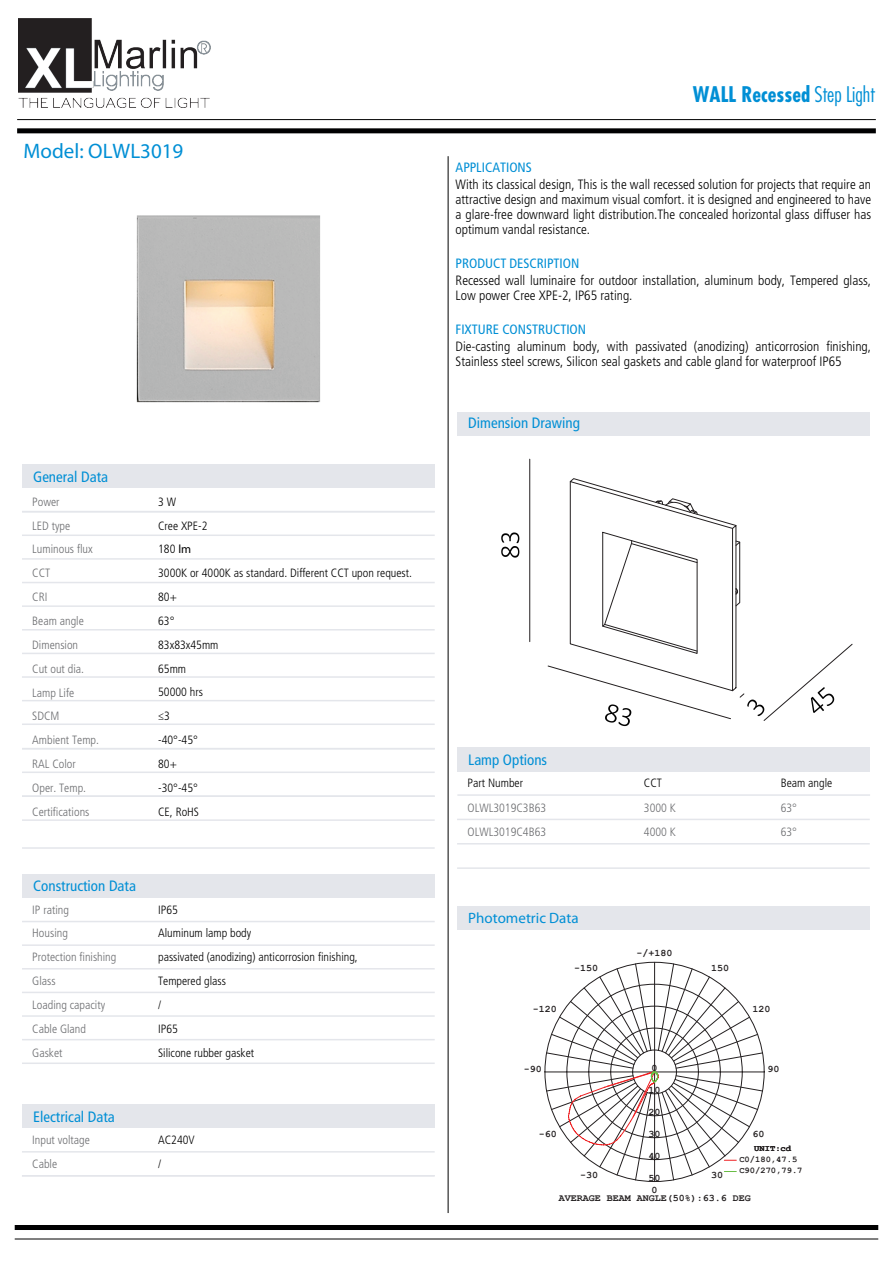
<style>
.page{position:relative;width:893px;height:1263px;background:#fff}
.page>*{position:absolute;margin:0;border:0;box-sizing:border-box;transform-origin:0 0}
.t1{font:700 condensed 21px "Futura Std";color:#008fd5}
.t2{font:21px "Myriad Pro";color:#008fd5}
.t3{font:condensed 15px "Frutiger LT Std";color:#008fd5}
.t4{font:15px "Myriad Pro";color:#008fd5}
.t5{font:300 condensed 13.5px/15px "Frutiger LT Std";color:#000001}
.t6{font:condensed 13.5px "Frutiger LT Std";color:#008fd5}
.t7{font:300 condensed 12px/23.9px "Frutiger LT Std";color:#000001}
.t8{font:300 condensed 12px/23.9px "Frutiger LT Std";color:#6c6d70}
.t9{font:700 10.05px/21.9px "Courier New";color:#231f20}
.t10{font:700 8.7px/11.2px "Courier New";color:#231f20}
.s1{font-family:"Myriad Pro";font-weight:400;font-stretch:normal}
.s2{font-weight:300}
</style>
<div class="page">
<img style="left:136px;top:215px;width:184px;height:188px">
<hr style="left:448px;top:156px;width:1px;height:1057px;background:#000001">
<div style="left:15px;top:1225px;width:863px;height:5px;background:#000001"></div>
<hr style="left:15px;top:1238px;width:863px;height:1px;background:#000001">
<hr style="left:22px;top:582px;width:413px;height:1px;background:#e4e6eb">
<hr style="left:22px;top:558px;width:413px;height:2px;background:#e4e6eb">
<hr style="left:22px;top:605px;width:413px;height:2px;background:#e4e6eb">
<hr style="left:22px;top:629px;width:413px;height:1px;background:#e4e6eb">
<hr style="left:22px;top:534px;width:413px;height:2px;background:#e4e6eb">
<hr style="left:22px;top:653px;width:413px;height:1px;background:#e4e6eb">
<hr style="left:22px;top:676px;width:413px;height:2px;background:#e4e6eb">
<hr style="left:22px;top:700px;width:413px;height:1px;background:#e4e6eb">
<hr style="left:22px;top:723px;width:413px;height:2px;background:#e4e6eb">
<div style="left:22px;top:874px;width:413px;height:24px;background:#e4e6eb"></div>
<hr style="left:22px;top:921px;width:413px;height:1px;background:#e4e6eb">
<hr style="left:22px;top:944px;width:413px;height:2px;background:#e4e6eb">
<hr style="left:22px;top:968px;width:413px;height:1px;background:#e4e6eb">
<hr style="left:22px;top:992px;width:413px;height:1px;background:#e4e6eb">
<hr style="left:22px;top:1062px;width:413px;height:2px;background:#e4e6eb">
<hr style="left:22px;top:1015px;width:413px;height:2px;background:#e4e6eb">
<hr style="left:22px;top:1039px;width:413px;height:1px;background:#e4e6eb">
<hr style="left:22px;top:771px;width:413px;height:2px;background:#e4e6eb">
<hr style="left:22px;top:748px;width:413px;height:1px;background:#e4e6eb">
<hr style="left:22px;top:795px;width:413px;height:2px;background:#e4e6eb">
<hr style="left:22px;top:819px;width:413px;height:2px;background:#e4e6eb">
<hr style="left:22px;top:847px;width:413px;height:2px;background:#e4e6eb">
<hr style="left:457px;top:794px;width:413px;height:2px;background:#e4e6eb">
<div style="left:457px;top:906px;width:413px;height:24px;background:#e4e6eb"></div>
<div style="left:457px;top:747px;width:413px;height:24px;background:#e4e6eb"></div>
<hr style="left:457px;top:819px;width:413px;height:1px;background:#e4e6eb">
<hr style="left:457px;top:843px;width:413px;height:1px;background:#e4e6eb">
<hr style="left:457px;top:867px;width:413px;height:2px;background:#e4e6eb">
<div style="left:457px;top:412px;width:413px;height:23px;background:#e4e6eb"></div>
<div style="left:22px;top:464px;width:413px;height:24px;background:#e4e6eb"></div>
<hr style="left:22px;top:511px;width:413px;height:1px;background:#e4e6eb">
<div style="left:22px;top:1104px;width:413px;height:24px;background:#e4e6eb"></div>
<hr style="left:22px;top:1151px;width:413px;height:1px;background:#e4e6eb">
<hr style="left:22px;top:1175px;width:413px;height:1px;background:#e4e6eb">
<hr style="left:529px;top:459px;width:1px;height:183px;background:#231f20">
<svg style="left:501px;top:532px;width:18px;height:26px"></svg>
<svg style="left:547px;top:478px;width:306px;height:248px"></svg>
<svg style="left:545px;top:962px;width:219px;height:218px"></svg>
<div style="left:17px;top:128px;width:859px;height:5px;background:#000001"></div>
<hr style="left:17px;top:119px;width:859px;height:1px;background:#000001">
<img style="left:18px;top:19px;width:192px;height:89px">
<h1 class="t2" style="left:24px;top:138px;width:161px">Model: OLWL3019</h1>
<p class="t3" style="left:33px;top:468px;width:76px">General Data</p>
<p class="t8" style="left:32px;top:490px;width:68px">Power<br>LED type<br>Luminous flux<br>CCT<br>CRI<br>Beam angle<br>Dimension<br>Cut out dia.<br>Lamp Life<br>SDCM<br>Ambient Temp.<br>RAL Color<br>Oper. Temp.<br>Certifications</p>
<p class="t7" style="left:158px;top:490px;width:255px">3 W<br>Cree XPE-2<br>180 <span class="s1">lm<br></span>3000K or 4000K as standard. Different CCT upon request.<br>80+<br>63°<br>83x83x45mm<br>65mm<br>50000 hrs<br>≤3<br>-40°-45°<br>80+<br>-30°-45°<br>CE, RoHS</p>
<p class="t3" style="left:33px;top:877px;width:104px">Construction Data</p>
<p class="t8" style="left:32px;top:898px;width:86px">IP rating<br>Housing<br>Protection finishing<br>Glass<br>Loading capacity<br>Cable Gland<br>Gasket</p>
<p class="t7" style="left:158px;top:898px;width:201px">IP65<br>Aluminum lamp body<br>passivated (anodizing) anticorrosion finishing,<br>Tempered glass<br>/<br>IP65<br>Silicone rubber gasket</p>
<p class="t3" style="left:33px;top:1108px;width:83px">Electrical Data</p>
<p class="t8" style="left:32px;top:1128px;width:59px">Input voltage<br>Cable</p>
<p class="t7" style="left:158px;top:1128px;width:38px">AC240V /</p>
<h1 class="t1" style="left:693px;top:81px;width:183px">WALL Recessed <span class="s2">Step Light</span></h1>
<p class="t6" style="left:456px;top:159px;width:78px">APPLICATIONS</p>
<p class="t5" style="left:456px;top:177px;width:417px;text-align:justify">With its classical design, This is the wall recessed solution for projects that require an attractive design and maximum visual comfort. it is designed and engineered to have a glare-free downward light distribution.The concealed horizontal glass diffuser has optimum vandal resistance.</p>
<p class="t6" style="left:456px;top:255px;width:125px">PRODUCT DESCRIPTION</p>
<p class="t5" style="left:456px;top:273px;width:417px">Recessed wall luminaire for outdoor installation, aluminum body, Tempered glass,<br>Low power Cree XPE-2, IP65 rating.</p>
<p class="t6" style="left:456px;top:322px;width:132px">FIXTURE CONSTRUCTION</p>
<p class="t5" style="left:456px;top:339px;width:417px">Die-casting aluminum body, with passivated (anodizing) anticorrosion finishing,<br>Stainless steel screws, Silicon seal gaskets and cable gland for waterproof IP65</p>
<p class="t3" style="left:468px;top:414px;width:113px">Dimension Drawing</p>
<p class="t3" style="left:468px;top:751px;width:80px">Lamp Options</p>
<p class="t3" style="left:468px;top:751px;width:52px">Construc</p>
<p class="t7" style="left:468px;top:771px;width:57px">Part Number</p>
<p class="t8" style="left:468px;top:795px;width:80px;line-height:24.6px">OLWL3019C3B63<br>OLWL3019C4B63</p>
<p class="t4" style="left:468px;top:909px;width:112px">Photometric Data</p>
<p class="t9" style="left:533px;top:998px;width:26px">-120</p>
<p class="t9" style="left:574px;top:957px;width:26px">-150</p>
<p class="t7" style="left:644px;top:771px;width:19px">CCT</p>
<p class="t8" style="left:644px;top:795px;width:33px;line-height:24.6px">3000 K<br>4000 K</p>
<p class="t7" style="left:781px;top:771px;width:53px">Beam angle</p>
<p class="t8" style="left:781px;top:795px;width:18px;line-height:24.6px">63°<br>63°</p>
<p class="t9" style="left:637px;top:942px;width:38px">-/+180</p>
<p class="t9" style="left:711px;top:957px;width:20px">150</p>
<p class="t9" style="left:752px;top:998px;width:20px">120</p>
<p class="t9" style="left:649px;top:1057px;width:14px">0<br>10<br>20<br>30<br>40<br>50</p>
<p class="t9" style="left:524px;top:1057px;width:20px">-90</p>
<p class="t9" style="left:767px;top:1057px;width:14px">90</p>
<p class="t9" style="left:539px;top:1122px;width:20px">-60</p>
<p class="t9" style="left:752px;top:1122px;width:14px">60</p>
<p class="t10" style="left:739px;top:1142px;width:65px;text-indent:15px">UNIT:cd<br>C0/180,47.5<br>C90/270,79.7</p>
<p class="t9" style="left:559px;top:1187px;width:194px">AVERAGE BEAM ANGLE(50%):63.6 DEG</p>
<p class="t9" style="left:580px;top:1163px;width:20px">-30</p>
<p class="t9" style="left:711px;top:1163px;width:14px">30</p>
<p class="t9" style="left:652px;top:1179px;width:8px">0</p>
</div>
